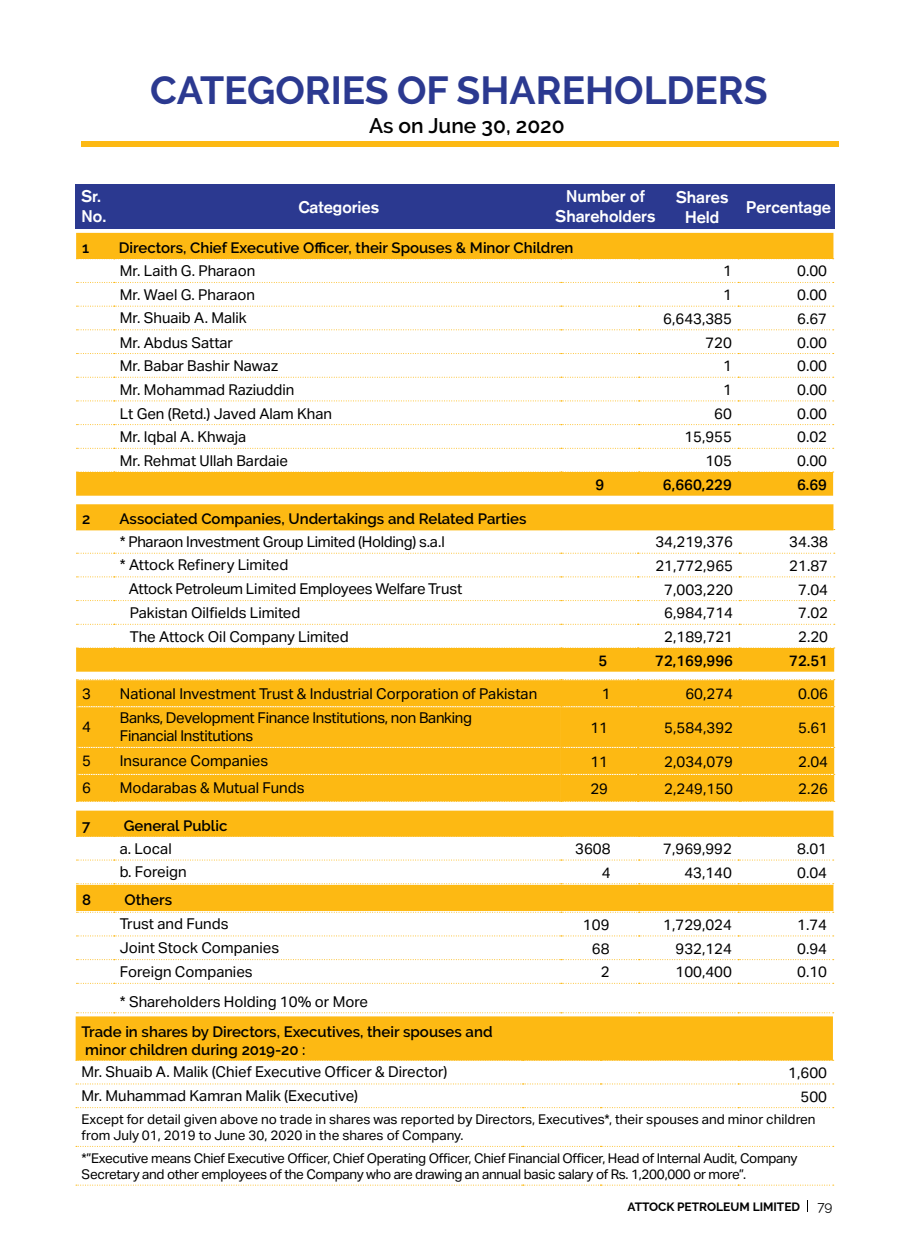
<style>
.page{position:relative;width:918px;height:1256px;background:#fff}
.page>*{position:absolute;margin:0;border:0;box-sizing:border-box;transform-origin:0 0}
.t1{font:700 39px "Raleway";color:#2b3990}
.t2{font:600 21px "Raleway";color:#000}
.t3{font:700 16.5px/19.5px "Akzidenz Grotesk";color:#fff;text-align:center}
.t4{font:15px "Aktiv Grotesk";color:#000}
.t5{font:600 15px/18px "Raleway";color:#000}
.t6{font:15px/18px "Aktiv Grotesk";letter-spacing:-.02em;color:#000}
.t7{font:500 15px "Aktiv Grotesk";color:#000}
.t8{font:13.5px/16.2px "Aktiv Grotesk";letter-spacing:-.02em;color:#000}
.t9{font:13.5px/16.2px "Aktiv Grotesk";color:#000}
.t10{font:13.5px "Raleway";color:#000}
.t11{font:700 12px "Raleway";color:#000}
</style>
<div class="page">
<svg style="left:807px;top:1200px;width:1px;height:12px"></svg>
<div style="left:81px;top:142px;width:758px;height:5px;background:#fdb913"></div>
<svg style="left:76px;top:282px;width:758px;height:1px"></svg>
<svg style="left:76px;top:306px;width:758px;height:1px"></svg>
<svg style="left:76px;top:329px;width:758px;height:1px"></svg>
<svg style="left:76px;top:353px;width:758px;height:1px"></svg>
<svg style="left:76px;top:377px;width:758px;height:1px"></svg>
<svg style="left:76px;top:400px;width:758px;height:1px"></svg>
<svg style="left:76px;top:424px;width:758px;height:1px"></svg>
<svg style="left:76px;top:448px;width:758px;height:1px"></svg>
<svg style="left:76px;top:471px;width:758px;height:25px;background:#fdbc1d"></svg>
<svg style="left:76px;top:859px;width:758px;height:1px"></svg>
<svg style="left:76px;top:935px;width:758px;height:1px"></svg>
<svg style="left:76px;top:959px;width:758px;height:1px"></svg>
<svg style="left:76px;top:983px;width:758px;height:1px"></svg>
<svg style="left:76px;top:553px;width:759px;height:1px"></svg>
<svg style="left:76px;top:576px;width:759px;height:1px"></svg>
<svg style="left:76px;top:600px;width:759px;height:1px"></svg>
<svg style="left:76px;top:624px;width:759px;height:1px"></svg>
<div style="left:76px;top:647px;width:759px;height:24px;background:#fdb913"></div>
<div style="left:76px;top:680px;width:758px;height:26px;background:#fdb913"></div>
<svg style="left:76px;top:679px;width:759px;height:1px"></svg>
<svg style="left:76px;top:706px;width:759px;height:96px;background:#fdba19"></svg>
<div style="left:76px;top:184px;width:759px;height:44px;background:#2b3990"></div>
<div style="left:76px;top:233px;width:758px;height:26px;background:#fdb913"></div>
<svg style="left:76px;top:810px;width:758px;height:27px;background:#fdbb1a"></svg>
<svg style="left:76px;top:883px;width:758px;height:30px;background:#fdc02c"></svg>
<div style="left:76px;top:504px;width:759px;height:26px;background:#fdb913"></div>
<svg style="left:76px;top:1083px;width:758px;height:1px"></svg>
<svg style="left:76px;top:1107px;width:758px;height:1px"></svg>
<svg style="left:76px;top:1146px;width:758px;height:1px"></svg>
<svg style="left:76px;top:1184px;width:758px;height:1px"></svg>
<svg style="left:76px;top:1012px;width:758px;height:48px;background:#fdbf27"></svg>
<p class="t3" style="left:81px;top:187px;width:27px;text-align:left">Sr.<br>No.</p>
<h1 class="t1" style="left:150px;top:68px;width:619px">CATEGORIES OF SHAREHOLDERS</h1>
<h2 class="t2" style="left:369px;top:113px;width:197px">As on June 30, 2020</h2>
<p class="t3" style="left:298px;top:197px;width:82px">Categories</p>
<p class="t3" style="left:556px;top:187px;width:101px">Number of<br>Shareholders</p>
<p class="t3" style="left:676px;top:188px;width:54px">Shares<br>Held</p>
<p class="t3" style="left:746px;top:197px;width:86px">Percentage</p>
<p class="t5" style="left:82px;top:239px;width:9px">1</p>
<p class="t5" style="left:119px;top:239px;width:456px">Directors, Chief Executive Officer, their Spouses &amp; Minor Children</p>
<p class="t4" style="left:120px;top:262px;width:137px">Mr. Laith G. Pharaon</p>
<p class="t4" style="left:723px;top:262px;width:10px">1</p>
<p class="t4" style="left:797px;top:262px;width:32px">0.00</p>
<p class="t4" style="left:120px;top:285px;width:137px">Mr. Wael G. Pharaon</p>
<p class="t4" style="left:723px;top:286px;width:10px">1</p>
<p class="t4" style="left:797px;top:286px;width:32px">0.00</p>
<p class="t4" style="left:120px;top:309px;width:128px">Mr. Shuaib A. Malik</p>
<p class="t4" style="left:663px;top:310px;width:70px">6,643,385</p>
<p class="t4" style="left:797px;top:310px;width:32px">6.67</p>
<p class="t4" style="left:120px;top:333px;width:115px">Mr. Abdus Sattar</p>
<p class="t4" style="left:705px;top:333px;width:28px">720</p>
<p class="t4" style="left:797px;top:333px;width:32px">0.00</p>
<p class="t4" style="left:120px;top:357px;width:160px">Mr. Babar Bashir Nawaz</p>
<p class="t4" style="left:723px;top:357px;width:10px">1</p>
<p class="t4" style="left:797px;top:357px;width:32px">0.00</p>
<p class="t4" style="left:120px;top:381px;width:176px">Mr. Mohammad Raziuddin</p>
<p class="t4" style="left:723px;top:381px;width:10px">1</p>
<p class="t4" style="left:797px;top:381px;width:32px">0.00</p>
<p class="t4" style="left:120px;top:404px;width:214px">Lt Gen (Retd.) Javed Alam Khan</p>
<p class="t4" style="left:714px;top:404px;width:19px">60</p>
<p class="t4" style="left:797px;top:404px;width:32px">0.00</p>
<p class="t4" style="left:120px;top:428px;width:128px">Mr. Iqbal A. Khwaja</p>
<p class="t4" style="left:684px;top:428px;width:49px">15,955</p>
<p class="t4" style="left:797px;top:428px;width:32px">0.02</p>
<p class="t4" style="left:120px;top:452px;width:170px">Mr. Rehmat Ullah Bardaie</p>
<p class="t4" style="left:705px;top:452px;width:28px">105</p>
<p class="t4" style="left:797px;top:452px;width:32px">0.00</p>
<p class="t7" style="left:595px;top:475px;width:10px">9</p>
<p class="t7" style="left:663px;top:475px;width:71px">6,660,229</p>
<p class="t7" style="left:797px;top:475px;width:32px">6.69</p>
<p class="t5" style="left:82px;top:510px;width:10px">2</p>
<p class="t5" style="left:120px;top:510px;width:409px">Associated Companies, Undertakings and Related Parties</p>
<p class="t6" style="left:120px;top:532px;width:326px">* Pharaon Investment Group Limited (Holding) s.a.l</p>
<p class="t4" style="left:655px;top:533px;width:79px">34,219,376</p>
<p class="t4" style="left:789px;top:533px;width:40px">34.38</p>
<p class="t4" style="left:120px;top:556px;width:170px">* Attock Refinery Limited</p>
<p class="t4" style="left:655px;top:557px;width:79px">21,772,965</p>
<p class="t4" style="left:789px;top:557px;width:40px">21.87</p>
<p class="t6" style="left:129px;top:579px;width:335px">Attock Petroleum Limited Employees Welfare Trust</p>
<p class="t4" style="left:664px;top:580px;width:70px">7,003,220</p>
<p class="t4" style="left:798px;top:580px;width:31px">7.04</p>
<p class="t4" style="left:130px;top:604px;width:172px">Pakistan Oilfields Limited</p>
<p class="t4" style="left:664px;top:604px;width:70px">6,984,714</p>
<p class="t4" style="left:798px;top:604px;width:31px">7.02</p>
<p class="t4" style="left:130px;top:628px;width:221px">The Attock Oil Company Limited</p>
<p class="t4" style="left:664px;top:628px;width:70px">2,189,721</p>
<p class="t4" style="left:798px;top:628px;width:31px">2.20</p>
<p class="t7" style="left:599px;top:651px;width:10px">5</p>
<p class="t7" style="left:655px;top:651px;width:79px">72,169,996</p>
<p class="t7" style="left:789px;top:651px;width:40px">72.51</p>
<p class="t4" style="left:82px;top:684px;width:10px">3</p>
<p class="t4" style="left:120px;top:684px;width:419px">National Investment Trust &amp; Industrial Corporation of Pakistan</p>
<p class="t4" style="left:602px;top:685px;width:10px">1</p>
<p class="t4" style="left:685px;top:685px;width:49px">60,274</p>
<p class="t4" style="left:798px;top:685px;width:31px">0.06</p>
<p class="t4" style="left:82px;top:718px;width:10px">4</p>
<p class="t6" style="left:120px;top:709px;width:354px">Banks, Development Finance Institutions, non Banking<br>Financial Institutions</p>
<p class="t4" style="left:590px;top:718px;width:19px">11</p>
<p class="t4" style="left:664px;top:718px;width:70px">5,584,392</p>
<p class="t4" style="left:798px;top:718px;width:31px">5.61</p>
<p class="t4" style="left:82px;top:752px;width:10px">5</p>
<p class="t4" style="left:120px;top:752px;width:150px">Insurance Companies</p>
<p class="t4" style="left:590px;top:752px;width:19px">11</p>
<p class="t4" style="left:664px;top:752px;width:70px">2,034,079</p>
<p class="t4" style="left:798px;top:752px;width:31px">2.04</p>
<p class="t4" style="left:82px;top:779px;width:10px">6</p>
<p class="t4" style="left:120px;top:779px;width:186px">Modarabas &amp; Mutual Funds</p>
<p class="t4" style="left:590px;top:779px;width:19px">29</p>
<p class="t4" style="left:664px;top:779px;width:70px">2,249,150</p>
<p class="t4" style="left:798px;top:779px;width:31px">2.26</p>
<p class="t5" style="left:82px;top:816px;width:10px">7</p>
<p class="t5" style="left:124px;top:816px;width:105px">General Public</p>
<p class="t4" style="left:120px;top:839px;width:53px">a. Local</p>
<p class="t4" style="left:575px;top:840px;width:37px">3608</p>
<p class="t4" style="left:663px;top:840px;width:70px">7,969,992</p>
<p class="t4" style="left:797px;top:840px;width:32px">8.01</p>
<p class="t4" style="left:120px;top:863px;width:68px">b. Foreign</p>
<p class="t4" style="left:602px;top:863px;width:10px">4</p>
<p class="t4" style="left:684px;top:863px;width:49px">43,140</p>
<p class="t4" style="left:797px;top:863px;width:32px">0.04</p>
<p class="t4" style="left:120px;top:915px;width:110px">Trust and Funds</p>
<p class="t4" style="left:583px;top:915px;width:28px">109</p>
<p class="t4" style="left:663px;top:915px;width:70px">1,729,024</p>
<p class="t4" style="left:797px;top:915px;width:32px">1.74</p>
<p class="t4" style="left:120px;top:939px;width:161px">Joint Stock Companies</p>
<p class="t4" style="left:592px;top:939px;width:19px">68</p>
<p class="t4" style="left:675px;top:939px;width:58px">932,124</p>
<p class="t4" style="left:797px;top:939px;width:32px">0.94</p>
<p class="t4" style="left:120px;top:962px;width:134px">Foreign Companies</p>
<p class="t4" style="left:601px;top:963px;width:10px">2</p>
<p class="t4" style="left:675px;top:963px;width:58px">100,400</p>
<p class="t4" style="left:797px;top:963px;width:32px">0.10</p>
<p class="t4" style="left:120px;top:992px;width:250px">* Shareholders Holding 10% or More</p>
<p class="t5" style="left:82px;top:890px;width:11px">8</p>
<p class="t5" style="left:124px;top:890px;width:49px">Others</p>
<p class="t5" style="left:82px;top:1022px;width:412px">Trade in shares by Directors, Executives, their spouses and minor children during 2019-20 :</p>
<p class="t4" style="left:82px;top:1063px;width:367px">Mr. Shuaib A. Malik (Chief Executive Officer &amp; Director)</p>
<p class="t4" style="left:788px;top:1063px;width:40px">1,600</p>
<p class="t4" style="left:82px;top:1087px;width:278px">Mr. Muhammad Kamran Malik (Executive)</p>
<p class="t4" style="left:801px;top:1087px;width:28px">500</p>
<p class="t9" style="left:82px;top:1111px;width:736px">Except for detail given above no trade in shares was reported by Directors, Executives*, their spouses and minor children from July 01, 2019 to June 30, 2020 in the shares of Company.</p>
<p class="t8" style="left:82px;top:1149px;width:718px">*”Executive means Chief Executive Officer, Chief Operating Officer, Chief Financial Officer, Head of Internal Audit, Company<br>Secretary and other employees of the Company who are drawing an annual basic salary of Rs. 1,200,000 or more”.</p>
<p class="t11" style="left:627px;top:1200px;width:174px">ATTOCK PETROLEUM LIMITED</p>
<p class="t10" style="left:817px;top:1198px;width:16px">79</p>
</div>
